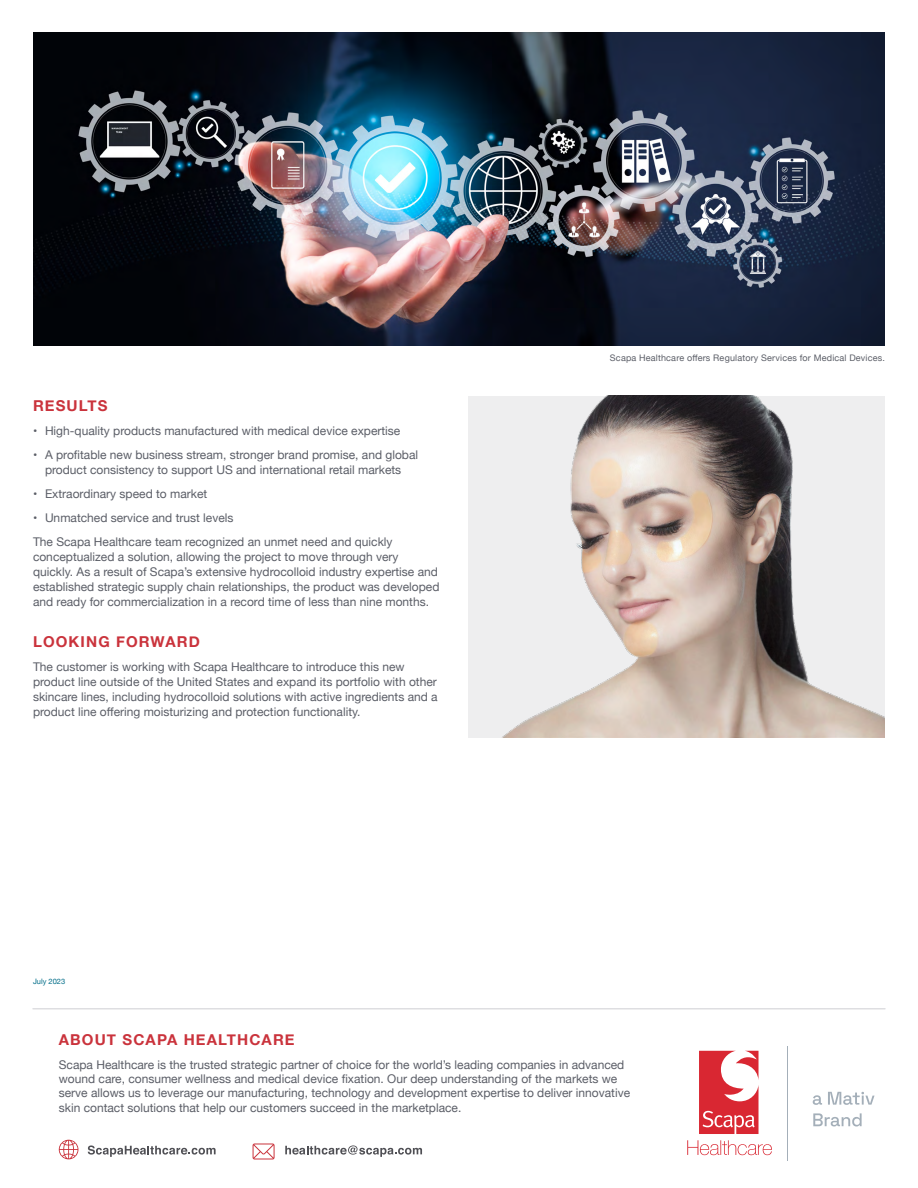
<style>
.page{position:relative;width:918px;height:1188px;background:#fff}
.page>*{position:absolute;margin:0;border:0;box-sizing:border-box;transform-origin:0 0}
.t1{font:700 15px "Helvetica Neue";letter-spacing:.075em;color:#ca333c}
.t2{font:12px/15px "Helvetica Neue";color:#5b5e67}
.t3{font:9px "Helvetica Neue";letter-spacing:.02em;color:#5b5e67}
.t4{font:7.5px "Helvetica Neue";color:#006d88}
</style>
<div class="page">
<hr style="left:33px;top:1008px;width:852px;height:2px;background:#dedee1">
<svg style="left:88px;top:1145px;width:128px;height:12px"></svg>
<svg style="left:59px;top:1140px;width:19px;height:19px"></svg>
<svg style="left:285px;top:1145px;width:137px;height:12px"></svg>
<svg style="left:253px;top:1143px;width:22px;height:17px"></svg>
<svg style="left:699px;top:1051px;width:60px;height:83px"></svg>
<svg style="left:687px;top:1140px;width:85px;height:15px"></svg>
<hr style="left:787px;top:1046px;width:1px;height:114px;background:#a4afb9">
<svg style="left:813px;top:1113px;width:49px;height:14px"></svg>
<svg style="left:813px;top:1092px;width:62px;height:13px"></svg>
<img style="left:33px;top:33px;width:852px;height:313px">
<img style="left:468px;top:396px;width:417px;height:342px">
<p class="t1" style="left:33px;top:394px;width:76px">RESULTS</p>
<p class="t2" style="left:33px;top:424px;width:369px">• High-quality products manufactured with medical device expertise</p>
<p class="t2" style="left:33px;top:448px;width:387px;text-align:center">• A profitable new business stream, stronger brand promise, and global product consistency to support US and international retail markets</p>
<p class="t2" style="left:33px;top:487px;width:176px">• Extraordinary speed to market</p>
<p class="t2" style="left:33px;top:506px;width:361px;line-height:24px">• Unmatched service and trust levels<br>The Scapa Healthcare team recognized an unmet need and quickly</p>
<p class="t2" style="left:33px;top:550px;width:408px">conceptualized a solution, allowing the project to move through very quickly. As a result of Scapa’s extensive hydrocolloid industry expertise and established strategic supply chain relationships, the product was developed and ready for commercialization in a record time of less than nine months.</p>
<p class="t1" style="left:33px;top:630px;width:169px">LOOKING FORWARD</p>
<p class="t2" style="left:33px;top:660px;width:406px">The customer is working with Scapa Healthcare to introduce this new product line outside of the United States and expand its portfolio with other skincare lines, including hydrocolloid solutions with active ingredients and a product line offering moisturizing and protection functionality.</p>
<p class="t4" style="left:33px;top:976px;width:34px">July 2023</p>
<p class="t3" style="left:610px;top:351px;width:277px">Scapa Healthcare offers Regulatory Services for Medical Devices.</p>
<p class="t1" style="left:59px;top:1028px;width:237px">ABOUT SCAPA HEALTHCARE</p>
<p class="t2" style="left:59px;top:1058px;width:573px;line-height:14.4px">Scapa Healthcare is the trusted strategic partner of choice for the world’s leading companies in advanced wound care, consumer wellness and medical device fixation. Our deep understanding of the markets we serve allows us to leverage our manufacturing, technology and development expertise to deliver innovative skin contact solutions that help our customers succeed in the marketplace.</p>
</div>
